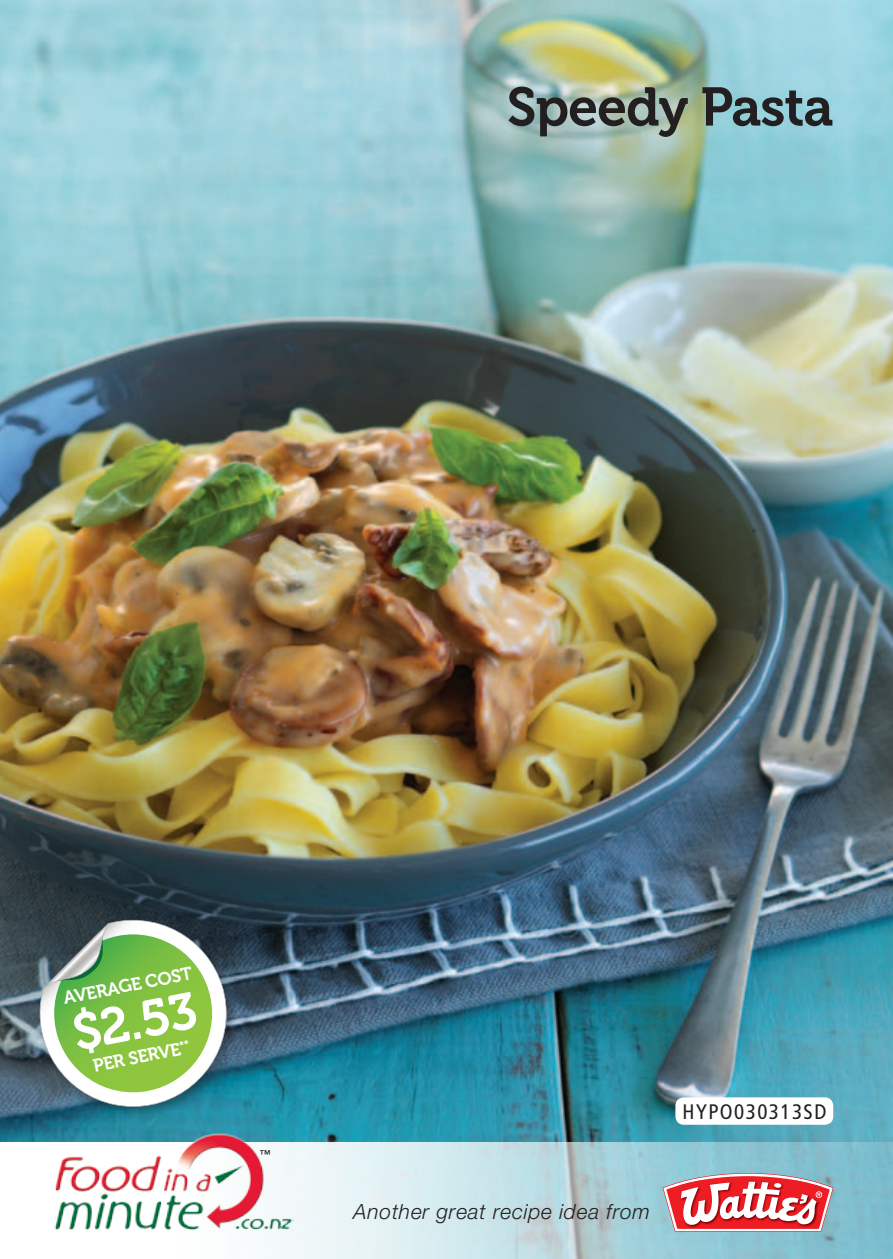
<style>
.page{position:relative;width:893px;height:1259px;background:#fff}
.page>*{position:absolute;margin:0;border:0;box-sizing:border-box;transform-origin:0 0}
.t1{font:54px "Museo 700";letter-spacing:-.02em;color:#231f20}
.t2{font:51px "Museo 700";color:#fff}
.t3{font:italic 300 21px "Helvetica Neue";letter-spacing:.035em;color:#231f20}
.t4{font:condensed 21px "Frutiger";letter-spacing:.07em;color:#231f20}
.t5{font:18px "Museo 700";color:#fff}
.t6{font:500 11.1px "Helvetica Neue";color:#231f20}
</style>
<div class="page">
<img style="left:0;top:0;width:893px;height:1142px">
<img style="left:265px;top:1142px;width:628px;height:117px">
<img style="left:53px;top:1131px;width:240px;height:100px">
<svg style="left:663px;top:1173px;width:170px;height:58px"></svg>
<div style="left:35px;top:914px;width:205px;height:206px;background:#231f20;opacity:.4"></div>
<svg style="left:40px;top:920px;width:187px;height:187px"></svg>
<div style="left:675px;top:1097px;width:158px;height:27px;background:#fff;border-radius:9px"></div>
<h1 class="t1" style="left:507px;top:77px;width:328px">Speedy Pasta</h1>
<p class="t5" style="left:62px;top:988px;width:132px;rotate:-11deg">AVERAGE COST</p>
<h2 class="t2" style="left:68px;top:1005px;width:127px;rotate:-11deg">$2.53</h2>
<p class="t5" style="left:91px;top:1055px;width:100px;rotate:-11deg">PER SERVE<sup>**</sup></p>
<p class="t6" style="left:259px;top:1147px;width:13px">™</p>
<p class="t3" style="left:354px;top:1199px;width:298px">Another great recipe idea from</p>
<p class="t4" style="left:682px;top:1099px;width:145px">HYPO030313SD</p>
</div>
